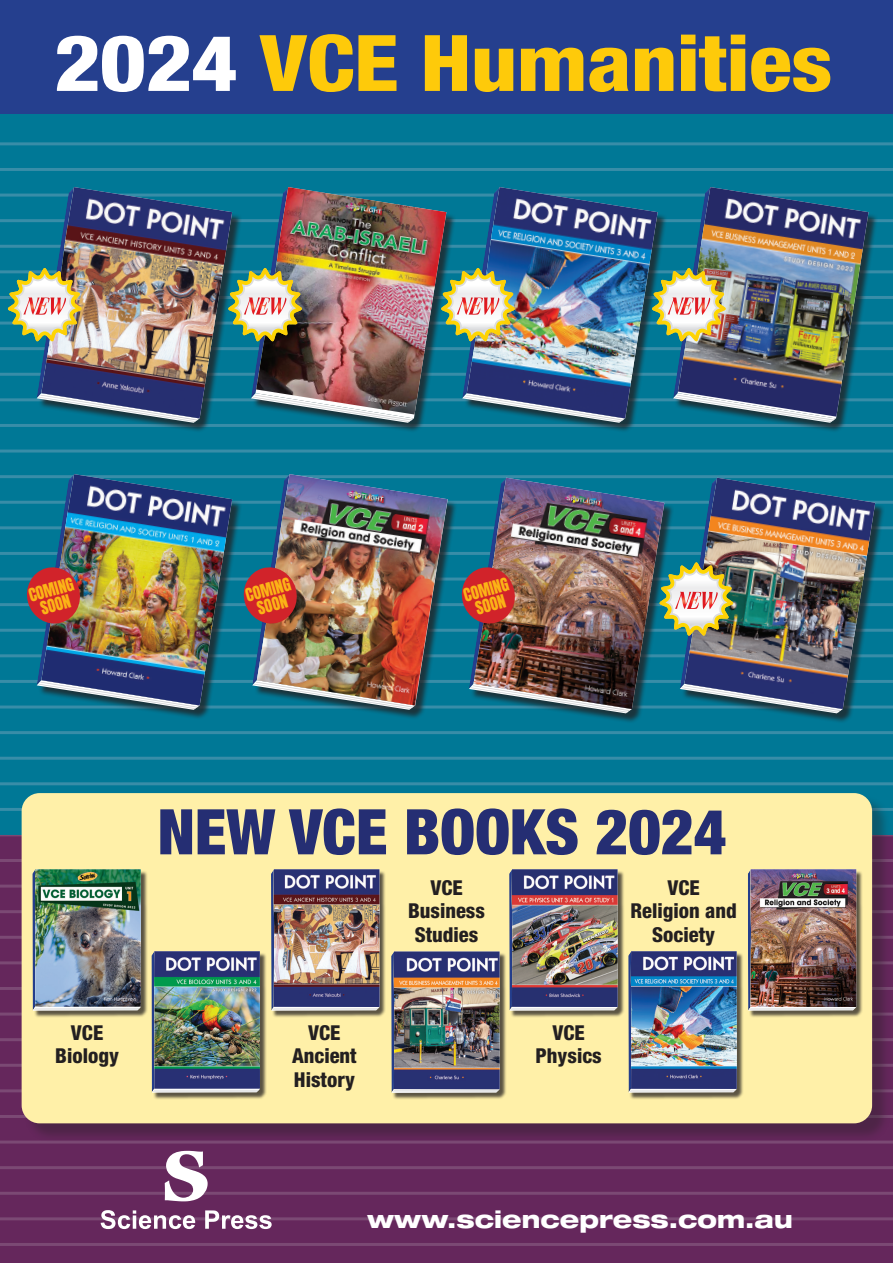
<style>
.page{position:relative;width:893px;height:1263px;background:#fff}
.page>*{position:absolute;margin:0;border:0;box-sizing:border-box;transform-origin:0 0}
.t1{font:800 condensed 78px "Helvetica Neue LT Pro";letter-spacing:-.01em;color:#feca0a;scale:1.15 1}
.t2{font:900 condensed 63px "Helvetica Neue";color:#252e73}
.t3{font:800 expanded 24px "Helvetica Neue LT Pro";color:#fff}
.t4{font:800 condensed 20.55px "Helvetica Neue LT Pro";color:#231f20}
.t5{font:15.75px "Anton";color:#fbb416}
.s1{color:#fff}
</style>
<div class="page">
<div style="left:0;top:810px;width:893px;height:453px;background:#65275c"></div>
<hr style="left:0;top:859px;width:893px;height:3px;background:#7b4974">
<hr style="left:0;top:1115px;width:893px;height:3px;background:#7b4974">
<hr style="left:0;top:1140px;width:893px;height:3px;background:#7b4974">
<hr style="left:0;top:1166px;width:893px;height:3px;background:#7b4974">
<hr style="left:0;top:1192px;width:893px;height:3px;background:#7b4974">
<hr style="left:0;top:1217px;width:893px;height:3px;background:#7b4974">
<hr style="left:0;top:1243px;width:893px;height:3px;background:#7b4974">
<div style="left:0;top:113px;width:893px;height:722px;background:#007896"></div>
<hr style="left:0;top:142px;width:893px;height:3px;background:#388da8">
<hr style="left:0;top:168px;width:893px;height:3px;background:#388da8">
<hr style="left:0;top:424px;width:893px;height:3px;background:#388da8">
<hr style="left:0;top:449px;width:893px;height:3px;background:#388da8">
<hr style="left:0;top:475px;width:893px;height:3px;background:#388da8">
<hr style="left:0;top:731px;width:893px;height:3px;background:#388da8">
<hr style="left:0;top:757px;width:893px;height:3px;background:#388da8">
<hr style="left:0;top:782px;width:893px;height:3px;background:#388da8">
<hr style="left:0;top:808px;width:893px;height:3px;background:#388da8">
<div style="left:0;top:0;width:893px;height:113px;background:#253f8e"></div>
<div style="left:253px;top:189px;width:204px;height:244px;background:#231f20;opacity:.75"></div>
<div style="left:38px;top:189px;width:204px;height:244px;background:#231f20;opacity:.75"></div>
<div style="left:464px;top:189px;width:204px;height:244px;background:#231f20;opacity:.75"></div>
<div style="left:675px;top:189px;width:204px;height:244px;background:#231f20;opacity:.75"></div>
<div style="left:254px;top:476px;width:204px;height:244px;background:#231f20;opacity:.75"></div>
<div style="left:38px;top:476px;width:205px;height:244px;background:#231f20;opacity:.75"></div>
<div style="left:471px;top:479px;width:204px;height:244px;background:#231f20;opacity:.75"></div>
<div style="left:681px;top:479px;width:205px;height:244px;background:#231f20;opacity:.75"></div>
<svg style="left:165px;top:1151px;width:43px;height:50px"></svg>
<svg style="left:101px;top:1210px;width:94px;height:19px"></svg>
<svg style="left:205px;top:1210px;width:67px;height:19px"></svg>
<img style="left:0;top:185px;width:868px;height:238px">
<img style="left:0;top:472px;width:875px;height:241px">
<div style="left:24px;top:795px;width:867px;height:347px;background:#231f20;opacity:.35"></div>
<div style="left:22px;top:793px;width:850px;height:330px;background:#fff0a8;border-radius:18px"></div>
<div style="left:749px;top:870px;width:114px;height:148px;background:#231f20;opacity:.75"></div>
<div style="left:392px;top:952px;width:115px;height:148px;background:#231f20;opacity:.75"></div>
<div style="left:152px;top:952px;width:115px;height:147px;background:#231f20;opacity:.75"></div>
<div style="left:629px;top:952px;width:115px;height:147px;background:#231f20;opacity:.75"></div>
<img style="left:0;top:867px;width:856px;height:228px">
<p class="t1" style="left:54px;top:15px;width:679px"><span class="s1">2024</span> VCE Humanities</p>
<p class="t5" style="left:27px;top:588px;width:48px;rotate:-16deg">COMING</p>
<p class="t5" style="left:39px;top:601px;width:32px;rotate:-16deg">SOON</p>
<p class="t5" style="left:244px;top:588px;width:48px;rotate:-16deg">COMING</p>
<p class="t5" style="left:256px;top:601px;width:32px;rotate:-16deg">SOON</p>
<p class="t5" style="left:462px;top:588px;width:48px;rotate:-16deg">COMING</p>
<p class="t5" style="left:474px;top:601px;width:32px;rotate:-16deg">SOON</p>
<p class="t4" style="left:71px;top:1019px;width:34px">VCE</p>
<p class="t4" style="left:55px;top:1043px;width:65px">Biology</p>
<p class="t2" style="left:158px;top:780px;width:570px">NEW VCE BOOKS 2024</p>
<p class="t4" style="left:308px;top:1019px;width:34px">VCE</p>
<p class="t4" style="left:292px;top:1043px;width:66px">Ancient</p>
<p class="t4" style="left:294px;top:1066px;width:62px">History</p>
<p class="t4" style="left:430px;top:875px;width:34px">VCE</p>
<p class="t4" style="left:408px;top:898px;width:78px">Business</p>
<p class="t4" style="left:415px;top:922px;width:65px">Studies</p>
<p class="t4" style="left:667px;top:875px;width:34px">VCE</p>
<p class="t4" style="left:630px;top:898px;width:108px">Religion and</p>
<p class="t4" style="left:652px;top:922px;width:64px">Society</p>
<p class="t4" style="left:552px;top:1019px;width:34px">VCE</p>
<p class="t4" style="left:535px;top:1043px;width:68px">Physics</p>
<p class="t3" style="left:367px;top:1203px;width:427px">www.sciencepress.com.au</p>
</div>
